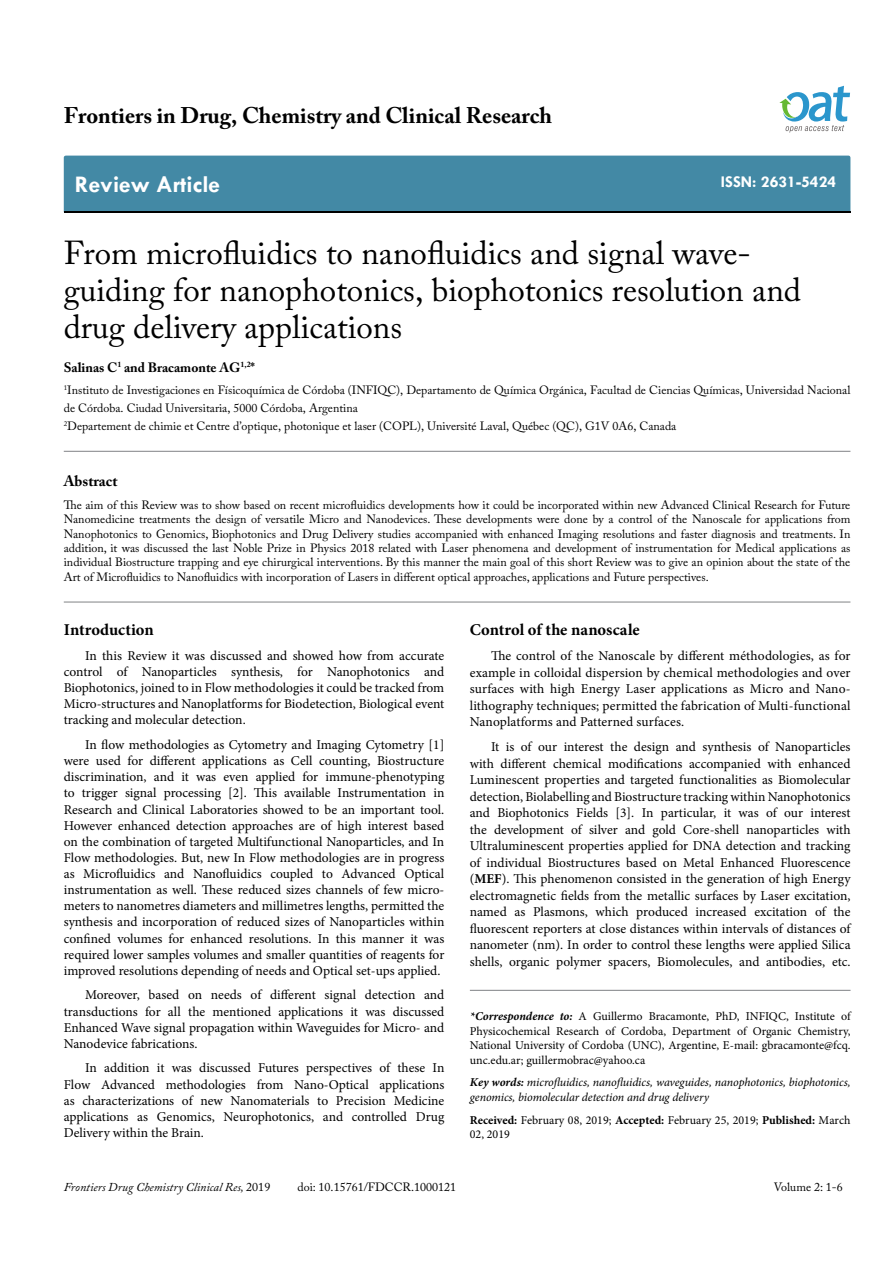
<style>
.page{position:relative;width:893px;height:1263px;background:#fff}
.page>*{position:absolute;margin:0;border:0;box-sizing:border-box;transform-origin:0 0}
.t1{font:33px/37.5px "Adobe Caslon Pro";color:#000}
.t2{font:700 24px "Tw Cen";color:#fff}
.t3{font:700 22.5px "Adobe Caslon Pro";color:#000}
.t4{font:700 16.5px "Minion Pro";color:#000}
.t5{font:700 16.5px "Tw Cen";color:#fff}
.t6{font:700 15px "Adobe Caslon Pro";color:#000}
.t7{font:13.5px/16px "Minion Pro";color:#000;text-align:justify}
.t8{font:700 13.5px "Adobe Caslon Pro";color:#000}
.t9{font:12px/14.4px "Adobe Caslon Pro";color:#000}
.t10{font:12px/14.4px "Minion Pro";color:#000;text-align:justify}
.t11{font:italic 12px/14.4px "Minion Pro";letter-spacing:-.005em;color:#000}
.t12{font:italic 12px "Adobe Caslon Pro";color:#000}
.s1{font-weight:700}
.s2{font-weight:700;font-style:italic}
.s3{font-style:normal}
</style>
<div class="page">
<div style="left:64px;top:156px;width:786px;height:56px;background:#4389a5"></div>
<svg style="left:779px;top:86px;width:71px;height:47px"></svg>
<hr style="left:64px;top:451px;width:786px;height:1px;background:#808285">
<hr style="left:64px;top:602px;width:786px;height:1px;background:#808285">
<hr style="left:470px;top:990px;width:380px;height:1px;background:#808285">
<h3 class="t3" style="left:64px;top:102px;width:490px">Frontiers in Drug, Chemistry and Clinical Research</h3>
<h2 class="t2" style="left:75px;top:170px;width:147px">Review Article</h2>
<p class="t5" style="left:721px;top:172px;width:117px">ISSN: 2631-5424</p>
<h1 class="t1" style="left:64px;top:233px;width:739px">From microfluidics to nanofluidics and signal wave&shy;guiding for nanophotonics, biophotonics resolution and drug delivery applications</h1>
<p class="t8" style="left:64px;top:359px;width:193px">Salinas C<sup>1</sup> and Bracamonte AG<sup>1,2</sup>*</p>
<p class="t9" style="left:64px;top:381px;width:788px;line-height:18px"><sup>1</sup>Instituto de Investigaciones en Físicoquímica de Córdoba (INFIQC), Departamento de Química Orgánica, Facultad de Ciencias Químicas, Universidad Nacional de Córdoba. Ciudad Universitaria, 5000 Córdoba, Argentina<br><sup>2</sup>Departement de chimie et Centre d’optique, photonique et laser (COPL), Université Laval, Québec (QC), G1V 0A6, Canada</p>
<p class="t6" style="left:64px;top:472px;width:55px">Abstract</p>
<p class="t9" style="left:64px;top:497px;width:788px;text-align:justify">The aim of this Review was to show based on recent microfluidics developments how it could be incorporated within new Advanced Clinical Research for Future Nanomedicine treatments the design of versatile Micro and Nanodevices. These developments were done by a control of the Nanoscale for applications from Nanophotonics to Genomics, Biophotonics and Drug Delivery studies accompanied with enhanced Imaging resolutions and faster diagnosis and treatments. In addition, it was discussed the last Noble Prize in Physics 2018 related with Laser phenomena and development of instrumentation for Medical applications as individual Biostructure trapping and eye chirurgical interventions. By this manner the main goal of this short Review was to give an opinion about the state of the Art of Microfluidics to Nanofluidics with incorporation of Lasers in different optical approaches, applications and Future perspectives.</p>
<p class="t4" style="left:64px;top:618px;width:91px">Introduction</p>
<p class="t7" style="left:64px;top:648px;width:382px;text-indent:21px">In this Review it was discussed and showed how from accurate control of Nanoparticles synthesis, for Nanophotonics and Biophotonics, joined to in Flow methodologies it could be tracked from Micro-structures and Nanoplatforms for Biodetection, Biological event tracking and molecular detection.</p>
<p class="t7" style="left:64px;top:737px;width:382px;text-indent:21px">In flow methodologies as Cytometry and Imaging Cytometry [1] were used for different applications as Cell counting, Biostructure discrimination, and it was even applied for immune-phenotyping to trigger signal processing [2]. This available Instrumentation in Research and Clinical Laboratories showed to be an important tool.<br>However enhanced detection approaches are of high interest based on the combination of targeted Multifunctional Nanoparticles, and In Flow methodologies. But, new In Flow methodologies are in progress as Microfluidics and Nanofluidics coupled to Advanced Optical instrumentation as well. These reduced sizes channels of few micro&shy;meters to nanometres diameters and millimetres lengths, permitted the synthesis and incorporation of reduced sizes of Nanoparticles within confined volumes for enhanced resolutions. In this manner it was required lower samples volumes and smaller quantities of reagents for improved resolutions depending of needs and Optical set-ups applied.</p>
<p class="t7" style="left:64px;top:987px;width:382px;text-indent:21px">Moreover, based on needs of different signal detection and transductions for all the mentioned applications it was discussed Enhanced Wave signal propagation within Waveguides for Micro- and Nanodevice fabrications.</p>
<p class="t7" style="left:64px;top:1060px;width:382px;text-indent:21px">In addition it was discussed Futures perspectives of these In Flow Advanced methodologies from Nano-Optical applications as characterizations of new Nanomaterials to Precision Medicine applications as Genomics, Neurophotonics, and controlled Drug Delivery within the Brain.</p>
<p class="t4" style="left:470px;top:618px;width:171px">Control of the nanoscale</p>
<p class="t7" style="left:470px;top:648px;width:382px;line-height:16.5px;text-indent:21px">The control of the Nanoscale by different méthodologies, as for example in colloidal dispersion by chemical methodologies and over surfaces with high Energy Laser applications as Micro and Nano&shy;lithography techniques; permitted the fabrication of Multi-functional Nanoplatforms and Patterned surfaces.</p>
<p class="t7" style="left:470px;top:739px;width:382px;line-height:16.5px;text-indent:21px">It is of our interest the design and synthesis of Nanoparticles with different chemical modifications accompanied with enhanced Luminescent properties and targeted functionalities as Biomolecular detection, Biolabelling and Biostructure tracking within Nanophotonics and Biophotonics Fields [3]. In particular, it was of our interest the development of silver and gold Core-shell nanoparticles with Ultraluminescent properties applied for DNA detection and tracking of individual Biostructures based on Metal Enhanced Fluorescence (<span class="s1">MEF</span>). This phenomenon consisted in the generation of high Energy electromagnetic fields from the metallic surfaces by Laser excitation, named as Plasmons, which produced increased excitation of the fluorescent reporters at close distances within intervals of distances of nanometer (nm). In order to control these lengths were applied Silica shells, organic polymer spacers, Biomolecules, and antibodies, etc.</p>
<p class="t10" style="left:470px;top:1009px;width:382px"><span class="s2">*Correspondence to:</span> A Guillermo Bracamonte, PhD, INFIQC, Institute of Physicochemical Research of Cordoba, Department of Organic Chemistry, National University of Cordoba (UNC), Argentine, E-mail: gbracamonte@fcq. unc.edu.ar; guillermobrac@yahoo.ca</p>
<p class="t11" style="left:470px;top:1075px;width:382px"><span class="s1">Key words:</span> microfluidics, nanofluidics, waveguides, nanophotonics, biophotonics, genomics, biomolecular detection and drug delivery</p>
<p class="t10" style="left:470px;top:1113px;width:382px"><span class="s1">Received:</span> February 08, 2019; <span class="s1">Accepted:</span> February 25, 2019; <span class="s1">Published:</span> March<br>02, 2019</p>
<p class="t12" style="left:64px;top:1180px;width:208px">Frontiers Drug Chemistry Clinical Res, <span class="s3">2019</span></p>
<p class="t9" style="left:297px;top:1180px;width:160px">doi: 10.15761/FDCCR.1000121</p>
<p class="t9" style="left:774px;top:1180px;width:71px">Volume 2: 1-6</p>
</div>
